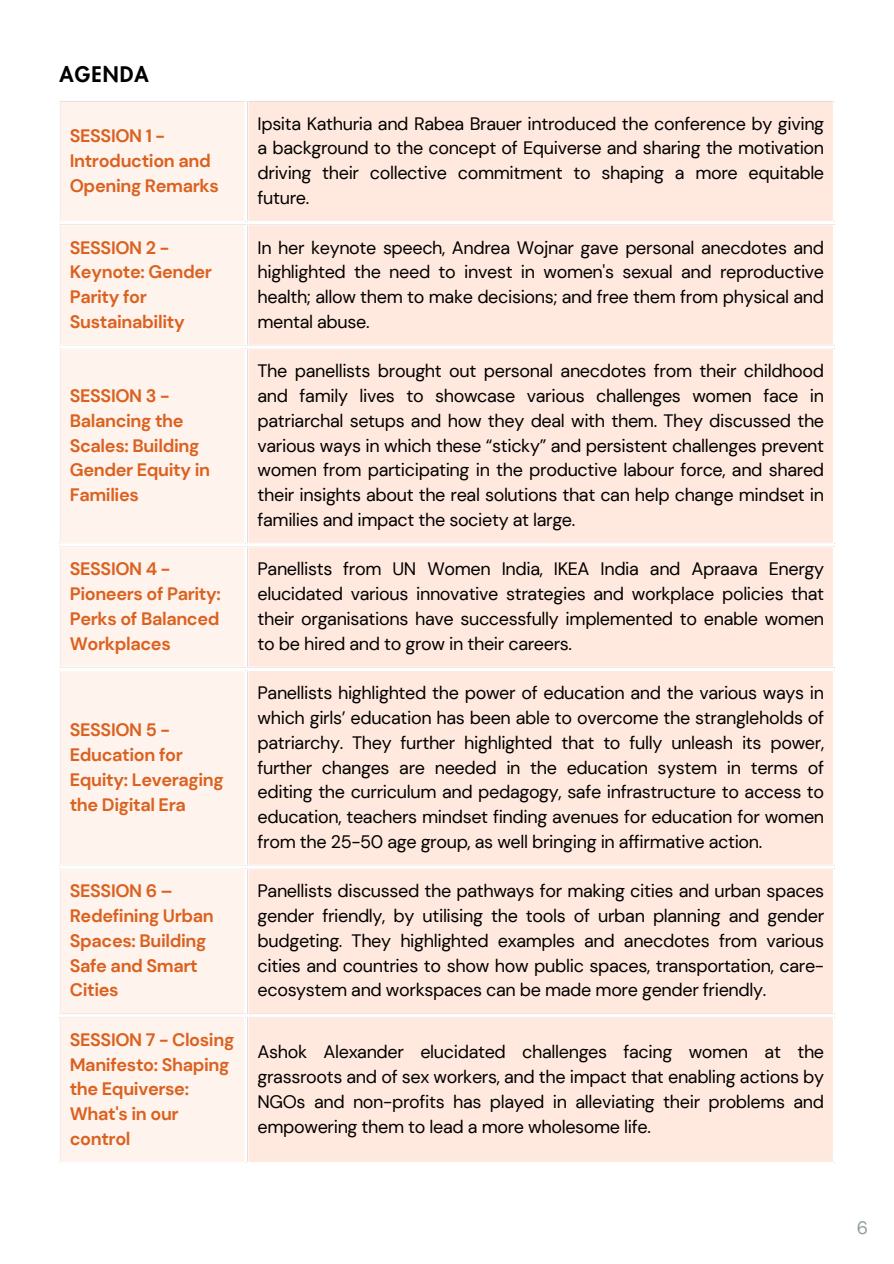
<style>
.page{position:relative;width:894px;height:1264px;background:#fff}
.page>*{position:absolute;margin:0;border:0;box-sizing:border-box;transform-origin:0 0}
.t1{font:800 21px "Futura LT Pro";letter-spacing:.05em;color:#000}
.t2{font:18px/24.8px "DM Sans";letter-spacing:-.02em;color:#000;text-align:justify}
.t3{font:700 18px/24.8px "DM Sans";letter-spacing:-.02em;color:#da6220}
.t4{font:18px "DM Sans";color:#909c98}
</style>
<div class="page">
<div style="left:60px;top:102px;width:185px;height:1059px;background:#fff3ed"></div>
<div style="left:247px;top:102px;width:586px;height:1059px;background:#ffe8dd"></div>
<hr style="left:60px;top:102px;width:1px;height:119px;background:#fff">
<hr style="left:244px;top:102px;width:1px;height:119px;background:#fff">
<hr style="left:60px;top:221px;width:185px;height:1px;background:#fff">
<hr style="left:247px;top:102px;width:1px;height:119px;background:#fff">
<hr style="left:832px;top:102px;width:1px;height:119px;background:#fff">
<hr style="left:247px;top:221px;width:586px;height:1px;background:#fff">
<hr style="left:60px;top:225px;width:1px;height:120px;background:#fff">
<hr style="left:244px;top:225px;width:1px;height:120px;background:#fff">
<hr style="left:60px;top:224px;width:185px;height:1px;background:#fff">
<hr style="left:60px;top:345px;width:185px;height:1px;background:#fff">
<hr style="left:247px;top:225px;width:1px;height:120px;background:#fff">
<hr style="left:832px;top:225px;width:1px;height:120px;background:#fff">
<hr style="left:247px;top:224px;width:586px;height:1px;background:#fff">
<hr style="left:247px;top:345px;width:586px;height:1px;background:#fff">
<hr style="left:60px;top:349px;width:1px;height:194px;background:#fff">
<hr style="left:244px;top:349px;width:1px;height:194px;background:#fff">
<hr style="left:60px;top:348px;width:185px;height:1px;background:#fff">
<hr style="left:60px;top:543px;width:185px;height:1px;background:#fff">
<hr style="left:247px;top:349px;width:1px;height:194px;background:#fff">
<hr style="left:832px;top:349px;width:1px;height:194px;background:#fff">
<hr style="left:247px;top:348px;width:586px;height:1px;background:#fff">
<hr style="left:247px;top:543px;width:586px;height:1px;background:#fff">
<hr style="left:60px;top:547px;width:1px;height:119px;background:#fff">
<hr style="left:244px;top:547px;width:1px;height:119px;background:#fff">
<hr style="left:60px;top:546px;width:185px;height:1px;background:#fff">
<hr style="left:60px;top:666px;width:185px;height:1px;background:#fff">
<hr style="left:247px;top:547px;width:1px;height:119px;background:#fff">
<hr style="left:832px;top:547px;width:1px;height:119px;background:#fff">
<hr style="left:247px;top:546px;width:586px;height:1px;background:#fff">
<hr style="left:247px;top:666px;width:586px;height:1px;background:#fff">
<hr style="left:60px;top:671px;width:1px;height:193px;background:#fff">
<hr style="left:244px;top:671px;width:1px;height:193px;background:#fff">
<hr style="left:60px;top:670px;width:185px;height:1px;background:#fff">
<hr style="left:60px;top:864px;width:185px;height:1px;background:#fff">
<hr style="left:247px;top:671px;width:1px;height:193px;background:#fff">
<hr style="left:832px;top:671px;width:1px;height:193px;background:#fff">
<hr style="left:247px;top:670px;width:586px;height:1px;background:#fff">
<hr style="left:247px;top:864px;width:586px;height:1px;background:#fff">
<hr style="left:60px;top:869px;width:1px;height:144px;background:#fff">
<hr style="left:244px;top:869px;width:1px;height:144px;background:#fff">
<hr style="left:60px;top:868px;width:185px;height:1px;background:#fff">
<hr style="left:60px;top:1013px;width:185px;height:1px;background:#fff">
<hr style="left:247px;top:869px;width:1px;height:144px;background:#fff">
<hr style="left:832px;top:869px;width:1px;height:144px;background:#fff">
<hr style="left:247px;top:868px;width:586px;height:1px;background:#fff">
<hr style="left:247px;top:1013px;width:586px;height:1px;background:#fff">
<hr style="left:60px;top:1017px;width:1px;height:144px;background:#fff">
<hr style="left:244px;top:1017px;width:1px;height:144px;background:#fff">
<hr style="left:60px;top:1016px;width:185px;height:1px;background:#fff">
<hr style="left:247px;top:1017px;width:1px;height:144px;background:#fff">
<hr style="left:832px;top:1017px;width:1px;height:144px;background:#fff">
<hr style="left:247px;top:1016px;width:586px;height:1px;background:#fff">
<p class="t1" style="left:60px;top:65px;width:90px">AGENDA</p>
<h1 class="t3" style="left:70px;top:124px;width:150px">SESSION 1 -<br>Introduction and<br>Opening Remarks</h1>
<p class="t2" style="left:257px;top:111px;width:568px">Ipsita Kathuria and Rabea Brauer introduced the conference by giving a background to the concept of Equiverse and sharing the motivation driving their collective commitment to shaping a more equitable future.</p>
<p class="t3" style="left:70px;top:235px;width:144px">SESSION 2 -<br>Keynote: Gender<br>Parity for<br>Sustainability</p>
<p class="t2" style="left:257px;top:235px;width:568px">In her keynote speech, Andrea Wojnar gave personal anecdotes and highlighted the need to invest in women's sexual and reproductive health; allow them to make decisions; and free them from physical and mental abuse.</p>
<p class="t3" style="left:70px;top:383px;width:142px">SESSION 3 -<br>Balancing the<br>Scales: Building<br>Gender Equity in<br>Families</p>
<p class="t2" style="left:257px;top:359px;width:568px">The panellists brought out personal anecdotes from their childhood and family lives to showcase various challenges women face in patriarchal setups and how they deal with them. They discussed the various ways in which these “sticky” and persistent challenges prevent women from participating in the productive labour force, and shared their insights about the real solutions that can help change mindset in families and impact the society at large.</p>
<p class="t3" style="left:70px;top:557px;width:153px">SESSION 4 -<br>Pioneers of Parity:<br>Perks of Balanced<br>Workplaces</p>
<p class="t2" style="left:257px;top:557px;width:568px">Panellists from UN Women India, IKEA India and Apraava Energy elucidated various innovative strategies and workplace policies that their organisations have successfully implemented to enable women to be hired and to grow in their careers.</p>
<p class="t3" style="left:70px;top:718px;width:155px">SESSION 5 -<br>Education for<br>Equity: Leveraging the Digital Era</p>
<p class="t2" style="left:257px;top:680px;width:568px">Panellists highlighted the power of education and the various ways in which girls’ education has been able to overcome the strangleholds of patriarchy. They further highlighted that to fully unleash its power, further changes are needed in the education system in terms of editing the curriculum and pedagogy, safe infrastructure to access to education, teachers mindset finding avenues for education for women from the 25-50 age group, as well bringing in affirmative action.</p>
<p class="t3" style="left:70px;top:878px;width:146px">SESSION 6 –<br>Redefining Urban<br>Spaces: Building<br>Safe and Smart<br>Cities</p>
<p class="t2" style="left:257px;top:878px;width:568px">Panellists discussed the pathways for making cities and urban spaces gender friendly, by utilising the tools of urban planning and gender budgeting. They highlighted examples and anecdotes from various cities and countries to show how public spaces, transportation, care&shy;ecosystem and workspaces can be made more gender friendly.</p>
<p class="t3" style="left:70px;top:1027px;width:166px">SESSION 7 - Closing<br>Manifesto: Shaping the Equiverse:<br>What's in our control</p>
<p class="t2" style="left:257px;top:1039px;width:568px">Ashok Alexander elucidated challenges facing women at the grassroots and of sex workers, and the impact that enabling actions by NGOs and non-profits has played in alleviating their problems and empowering them to lead a more wholesome life.</p>
<p class="t4" style="left:856px;top:1215px;width:13px">6</p>
</div>
